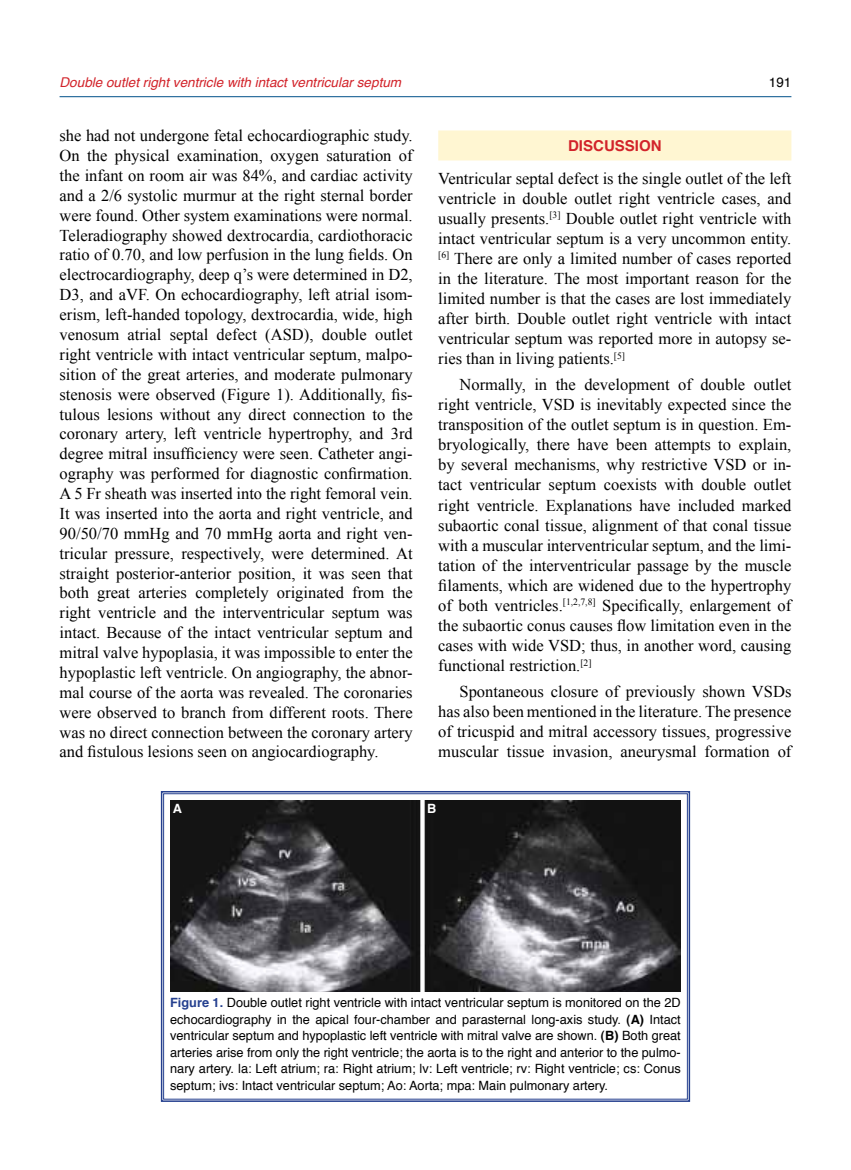
<style>
.page{position:relative;width:851px;height:1170px;background:#fff}
.page>*{position:absolute;margin:0;border:0;box-sizing:border-box;transform-origin:0 0}
.t1{font:16.5px/19.8px "Times New Roman";color:#000;text-align:justify}
.t2{font:700 15px "Helvetica";color:#d2232a}
.t3{font:italic 13.5px "Helvetica";color:#d2232a}
.t4{font:13.5px "Helvetica";color:#000}
.t5{font:12.75px/16.5px "Helvetica";color:#000;text-align:justify}
.t6{font:700 12.75px "Helvetica";color:#fff}
.s1{font-weight:700;color:#25408f}
.s2{font-weight:700}
</style>
<div class="page">
<div style="left:438px;top:130px;width:353px;height:30px;background:#fff6d2"></div>
<hr style="left:60px;top:96px;width:731px;height:1px;background:#00508a">
<svg style="left:160px;top:791px;width:530px;height:311px"></svg>
<div style="left:163px;top:793px;width:524px;height:306px;border:1px solid #25408f"></div>
<img style="left:170px;top:800px;width:510px;height:191px">
<p class="t3" style="left:60px;top:71px;width:343px">Double outlet right ventricle with intact ventricular septum</p>
<p class="t4" style="left:768px;top:73px;width:24px">191</p>
<p class="t1" style="left:60px;top:125px;width:354px">she had not undergone fetal echocardiographic study.<br>On the physical examination, oxygen saturation of the infant on room air was 84%, and cardiac activity and a 2/6 systolic murmur at the right sternal border were found. Other system examinations were normal.<br>Teleradiography showed dextrocardia, cardiothoracic ratio of 0.70, and low perfusion in the lung fields. On electrocardiography, deep q’s were determined in D2, D3, and aVF. On echocardiography, left atrial isom&shy;erism, left-handed topology, dextrocardia, wide, high venosum atrial septal defect (ASD), double outlet right ventricle with intact ventricular septum, malpo&shy;sition of the great arteries, and moderate pulmonary stenosis were observed (Figure 1). Additionally, fis&shy;tulous lesions without any direct connection to the coronary artery, left ventricle hypertrophy, and 3rd degree mitral insufficiency were seen. Catheter angi&shy;ography was performed for diagnostic confirmation.<br>A 5 Fr sheath was inserted into the right femoral vein.<br>It was inserted into the aorta and right ventricle, and 90/50/70 mmHg and 70 mmHg aorta and right ven&shy;tricular pressure, respectively, were determined. At straight posterior-anterior position, it was seen that both great arteries completely originated from the right ventricle and the interventricular septum was intact. Because of the intact ventricular septum and mitral valve hypoplasia, it was impossible to enter the hypoplastic left ventricle. On angiography, the abnor&shy;mal course of the aorta was revealed. The coronaries were observed to branch from different roots. There was no direct connection between the coronary artery and fistulous lesions seen on angiocardiography.</p>
<p class="t2" style="left:568px;top:135px;width:95px">DISCUSSION</p>
<p class="t1" style="left:438px;top:168px;width:354px">Ventricular septal defect is the single outlet of the left ventricle in double outlet right ventricle cases, and usually presents.<sup>[3]</sup> Double outlet right ventricle with intact ventricular septum is a very uncommon entity. <sup>[6]</sup> There are only a limited number of cases reported in the literature. The most important reason for the limited number is that the cases are lost immediately after birth. Double outlet right ventricle with intact ventricular septum was reported more in autopsy se&shy;ries than in living patients.<sup>[5]</sup></p>
<p class="t1" style="left:438px;top:374px;width:354px;text-indent:21px">Normally, in the development of double outlet right ventricle, VSD is inevitably expected since the transposition of the outlet septum is in question. Em&shy;bryologically, there have been attempts to explain, by several mechanisms, why restrictive VSD or in&shy;tact ventricular septum coexists with double outlet right ventricle. Explanations have included marked subaortic conal tissue, alignment of that conal tissue with a muscular interventricular septum, and the limi&shy;tation of the interventricular passage by the muscle filaments, which are widened due to the hypertrophy of both ventricles.<sup>[1,2,7,8]</sup> Specifically, enlargement of the subaortic conus causes flow limitation even in the cases with wide VSD; thus, in another word, causing functional restriction.<sup>[2]</sup></p>
<p class="t1" style="left:438px;top:681px;width:354px;text-indent:21px">Spontaneous closure of previously shown VSDs has also been mentioned in the literature. The presence of tricuspid and mitral accessory tissues, progressive muscular tissue invasion, aneurysmal formation of</p>
<p class="t6" style="left:173px;top:799px;width:11px">A</p>
<p class="t6" style="left:427px;top:799px;width:11px">B</p>
<p class="t5" style="left:170px;top:995px;width:512px"><span class="s1">Figure 1.</span> Double outlet right ventricle with intact ventricular septum is monitored on the 2D echocardiography in the apical four-chamber and parasternal long-axis study. <span class="s2">(A)</span> Intact ventricular septum and hypoplastic left ventricle with mitral valve are shown. <span class="s2">(B)</span> Both great arteries arise from only the right ventricle; the aorta is to the right and anterior to the pulmo&shy;nary artery. la: Left atrium; ra: Right atrium; lv: Left ventricle; rv: Right ventricle; cs: Conus septum; ivs: Intact ventricular septum; Ao: Aorta; mpa: Main pulmonary artery.</p>
</div>
